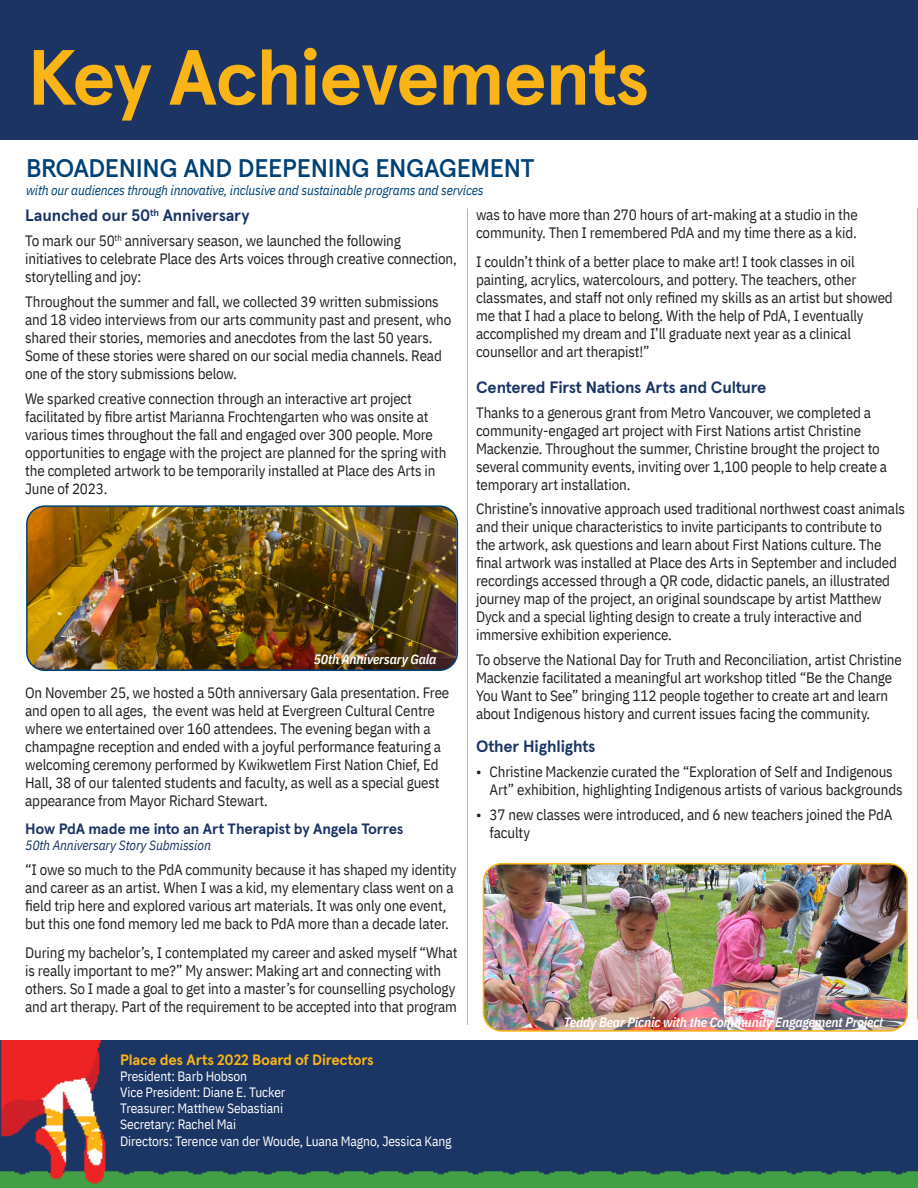
<style>
.page{position:relative;width:918px;height:1188px;background:#fff}
.page>*{position:absolute;margin:0;border:0;box-sizing:border-box;transform-origin:0 0}
.Section_Heading{font:700 78px "Apercu";letter-spacing:-.025em;color:#fbb416}
.Class_Name{font:500 25.5px "Apercu";letter-spacing:-.015em;color:#004276}
.Headers{font:700 16.5px "Apercu";letter-spacing:-.01em;color:#1a3564}
.body{font:15px/18px "IBM Plex Sans Cond";letter-spacing:-.01em;color:#231f20}
.Headers-2{font:15px/18px "IBM Plex Sans Cond";letter-spacing:-.01em;color:#231f20}
.Headers-3{font:700 15px "Apercu";letter-spacing:-.015em;color:#1b3463}
.Subhead{font:700 15px "Apercu";letter-spacing:-.015em;color:#fbb416}
.bullets{font:13.5px/16.2px "IBM Plex Sans Cond";letter-spacing:-.01em;color:#fff}
.Class_Name-2{font:italic 13.5px "IBM Plex Sans Cond";letter-spacing:-.015em;color:#004276}
.body-2{font:italic 600 13.5px "IBM Plex Sans Cond";letter-spacing:-.01em;color:#fff}
.Headers-4{font:italic 13.5px "IBM Plex Sans Cond";letter-spacing:-.01em;color:#1b3463}
</style>
<div class="page">
<img style="left:0;top:1041px;width:918px;height:147px">
<div style="left:0;top:0;width:918px;height:139px;background:#1b3463"></div>
<hr style="left:917px;top:208px;width:1px;height:812px;background:#fcb615">
<hr style="left:467px;top:208px;width:1px;height:817px;background:#fcb615">
<img style="left:27px;top:508px;width:430px;height:162px">
<div style="left:26px;top:505px;width:432px;height:166px;border:2px solid #004276;border-radius:18px"></div>
<img style="left:484px;top:864px;width:423px;height:165px">
<div style="left:483px;top:863px;width:425px;height:169px;border:2px solid #fbb416;border-radius:18px"></div>
<p class="Section_Heading" style="left:28px;top:17px;width:624px">Key Achievements</p>
<p class="Class_Name" style="left:26px;top:148px;width:510px">BROADENING AND DEEPENING ENGAGEMENT</p>
<p class="Class_Name-2" style="left:26px;top:180px;width:459px">with our audiences through innovative, inclusive and sustainable programs and services</p>
<p class="Headers-2" style="left:476px;top:205px;width:383px">was to have more than 270 hours of art-making at a studio in the community. Then I remembered PdA and my time there as a kid.</p>
<p class="Headers-2" style="left:476px;top:251px;width:418px">I couldn’t think of a better place to make art! I took classes in oil painting, acrylics, watercolours, and pottery. The teachers, other classmates, and staff not only refined my skills as an artist but showed me that I had a place to belong. With the help of PdA, I eventually accomplished my dream and I’ll graduate next year as a clinical counsellor and art therapist!”</p>
<p class="Headers" style="left:476px;top:374px;width:292px">Centered First Nations Arts and Culture</p>
<p class="body" style="left:476px;top:402px;width:413px">Thanks to a generous grant from Metro Vancouver, we completed a community-engaged art project with First Nations artist Christine Mackenzie. Throughout the summer, Christine brought the project to several community events, inviting over 1,100 people to help create a temporary art installation.</p>
<p class="body" style="left:476px;top:499px;width:431px">Christine’s innovative approach used traditional northwest coast animals and their unique characteristics to invite participants to contribute to the artwork, ask questions and learn about First Nations culture. The final artwork was installed at Place des Arts in September and included recordings accessed through a QR code, didactic panels, an illustrated journey map of the project, an original soundscape by artist Matthew Dyck and a special lighting design to create a truly interactive and immersive exhibition experience.</p>
<p class="body" style="left:476px;top:649px;width:427px">To observe the National Day for Truth and Reconciliation, artist Christine Mackenzie facilitated a meaningful art workshop titled “Be the Change You Want to See” bringing 112 people together to create art and learn about Indigenous history and current issues facing the community.</p>
<p class="Headers" style="left:476px;top:734px;width:121px">Other Highlights</p>
<p class="body" style="left:490px;top:762px;width:415px;text-indent:-14px">• Christine Mackenzie curated the “Exploration of Self and Indigenous<br>Art” exhibition, highlighting Indigenous artists of various backgrounds</p>
<p class="body" style="left:490px;top:804px;width:404px;text-indent:-14px">• 37 new classes were introduced, and 6 new teachers joined the PdA faculty</p>
<p class="Headers" style="left:25px;top:203px;width:226px">Launched our 50<sup>th</sup> Anniversary</p>
<p class="body" style="left:25px;top:231px;width:433px">To mark our 50<sup>th</sup> anniversary season, we launched the following initiatives to celebrate Place des Arts voices through creative connection, storytelling and joy:</p>
<p class="body" style="left:25px;top:291px;width:428px">Throughout the summer and fall, we collected 39 written submissions and 18 video interviews from our arts community past and present, who shared their stories, memories and anecdotes from the last 50 years.<br>Some of these stories were shared on our social media channels. Read one of the story submissions below.</p>
<p class="body" style="left:25px;top:388px;width:423px">We sparked creative connection through an interactive art project facilitated by fibre artist Marianna Frochtengarten who was onsite at various times throughout the fall and engaged over 300 people. More opportunities to engage with the project are planned for the spring with the completed artwork to be temporarily installed at Place des Arts in June of 2023.</p>
<p class="body-2" style="left:314px;top:648px;width:124px">50th Anniversary Gala</p>
<p class="body" style="left:25px;top:683px;width:426px">On November 25, we hosted a 50th anniversary Gala presentation. Free and open to all ages, the event was held at Evergreen Cultural Centre where we entertained over 160 attendees. The evening began with a champagne reception and ended with a joyful performance featuring a welcoming ceremony performed by Kwikwetlem First Nation Chief, Ed Hall, 38 of our talented students and faculty, as well as a special guest appearance from Mayor Richard Stewart.</p>
<p class="Headers-3" style="left:25px;top:817px;width:380px">How PdA made me into an Art Therapist by Angela Torres</p>
<p class="Headers-4" style="left:25px;top:835px;width:187px">50th Anniversary Story Submission</p>
<p class="body" style="left:25px;top:859px;width:433px">“I owe so much to the PdA community because it has shaped my identity and career as an artist. When I was a kid, my elementary class went on a field trip here and explored various art materials. It was only one event, but this one fond memory led me back to PdA more than a decade later.</p>
<p class="Headers-2" style="left:25px;top:942px;width:434px">During my bachelor’s, I contemplated my career and asked myself “What is really important to me?” My answer: Making art and connecting with others. So I made a goal to get into a master’s for counselling psychology and art therapy. Part of the requirement to be accepted into that program</p>
<p class="body-2" style="left:564px;top:1011px;width:321px">Teddy Bear Picnic with the Community Engagement Project</p>
<p class="Subhead" style="left:120px;top:1048px;width:255px">Place des Arts 2022 Board of Directors</p>
<p class="bullets" style="left:120px;top:1067px;width:333px">President: Barb Hobson<br>Vice President: Diane E. Tucker<br>Treasurer: Matthew Sebastiani<br>Secretary: Rachel Mai<br>Directors: Terence van der Woude, Luana Magno, Jessica Kang</p>
</div>
